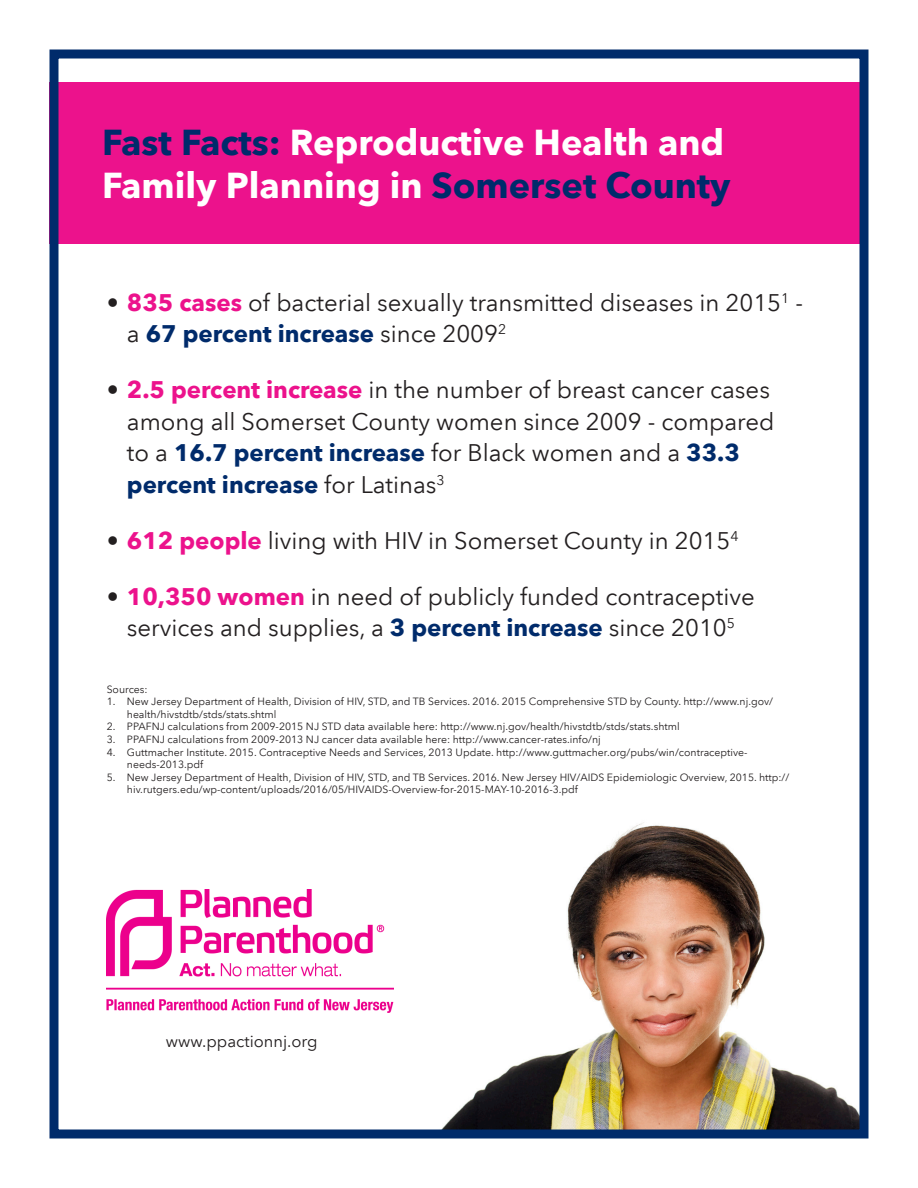
<style>
.page{position:relative;width:918px;height:1188px;background:#fff}
.page>*{position:absolute;margin:0;border:0;box-sizing:border-box;transform-origin:0 0}
.t1{font:700 36px/43.2px "Avenir Next LT Pro";color:#fff}
.t2{font:24px/31.5px "Avenir Next LT Pro";color:#231f20}
.t3{font:16.5px "Avenir Next LT Pro";color:#231f20}
.t4{font:10.5px/12.6px "Avenir Next LT Pro";color:#231f20}
.s1{color:#002b6b}
.s2{font-weight:700;color:#ec128c}
.s3{font-weight:700;color:#002b6b}
</style>
<div class="page">
<div style="left:50px;top:82px;width:810px;height:162px;background:#ec128c"></div>
<img style="left:442px;top:822px;width:416px;height:306px">
<div style="left:50px;top:50px;width:818px;height:1088px;border:9px solid #002b6b"></div>
<img style="left:107px;top:890px;width:286px;height:123px">
<p class="t1" style="left:102px;top:121px;width:630px"><span class="s1">Fast Facts:</span> Reproductive Health and<br>Family Planning in <span class="s1">Somerset County</span></p>
<p class="t2" style="left:127px;top:287px;width:678px;text-indent:-20px">• <span class="s2">835 cases</span> of bacterial sexually transmitted diseases in 2015<sup>1</sup> - a <span class="s3">67 percent increase</span> since 2009<sup>2</sup></p>
<p class="t2" style="left:127px;top:374px;width:649px;text-indent:-20px">• <span class="s2">2.5 percent increase</span> in the number of breast cancer cases among all Somerset County women since 2009 - compared to a <span class="s3">16.7 percent increase</span> for Black women and a <span class="s3">33.3 percent increase</span> for Latinas<sup>3</sup></p>
<p class="t2" style="left:107px;top:525px;width:633px">• <span class="s2">612 people</span> living with HIV in Somerset County in 2015<sup>4</sup></p>
<p class="t2" style="left:107px;top:581px;width:650px;text-align:center">• <span class="s2">10,350 women</span> in need of publicly funded contraceptive services and supplies, a <span class="s3">3 percent increase</span> since 2010<sup>5</sup></p>
<p class="t4" style="left:107px;top:683px;width:43px">Sources:</p>
<p class="t4" style="left:127px;top:695px;width:648px;text-indent:-20px">1. New Jersey Department of Health, Division of HIV, STD, and TB Services. 2016. 2015 Comprehensive STD by County. http://www.nj.gov/ health/hivstdtb/stds/stats.shtml</p>
<p class="t4" style="left:107px;top:721px;width:575px">2. PPAFNJ calculations from 2009-2015 NJ STD data available here: http://www.nj.gov/health/hivstdtb/stds/stats.shtml</p>
<p class="t4" style="left:107px;top:733px;width:496px">3. PPAFNJ calculations from 2009-2013 NJ cancer data available here: http://www.cancer-rates.info/nj</p>
<p class="t4" style="left:127px;top:746px;width:622px;text-indent:-20px">4. Guttmacher Institute. 2015. Contraceptive Needs and Services, 2013 Update. http://www.guttmacher.org/pubs/win/contraceptive&shy;needs-2013.pdf</p>
<p class="t4" style="left:127px;top:771px;width:664px;text-indent:-20px">5. New Jersey Department of Health, Division of HIV, STD, and TB Services. 2016. New Jersey HIV/AIDS Epidemiologic Overview, 2015. http:// hiv.rutgers.edu/wp-content/uploads/2016/05/HIVAIDS-Overview-for-2015-MAY-10-2016-3.pdf</p>
<p class="t3" style="left:166px;top:1031px;width:153px">www.ppactionnj.org</p>
</div>
